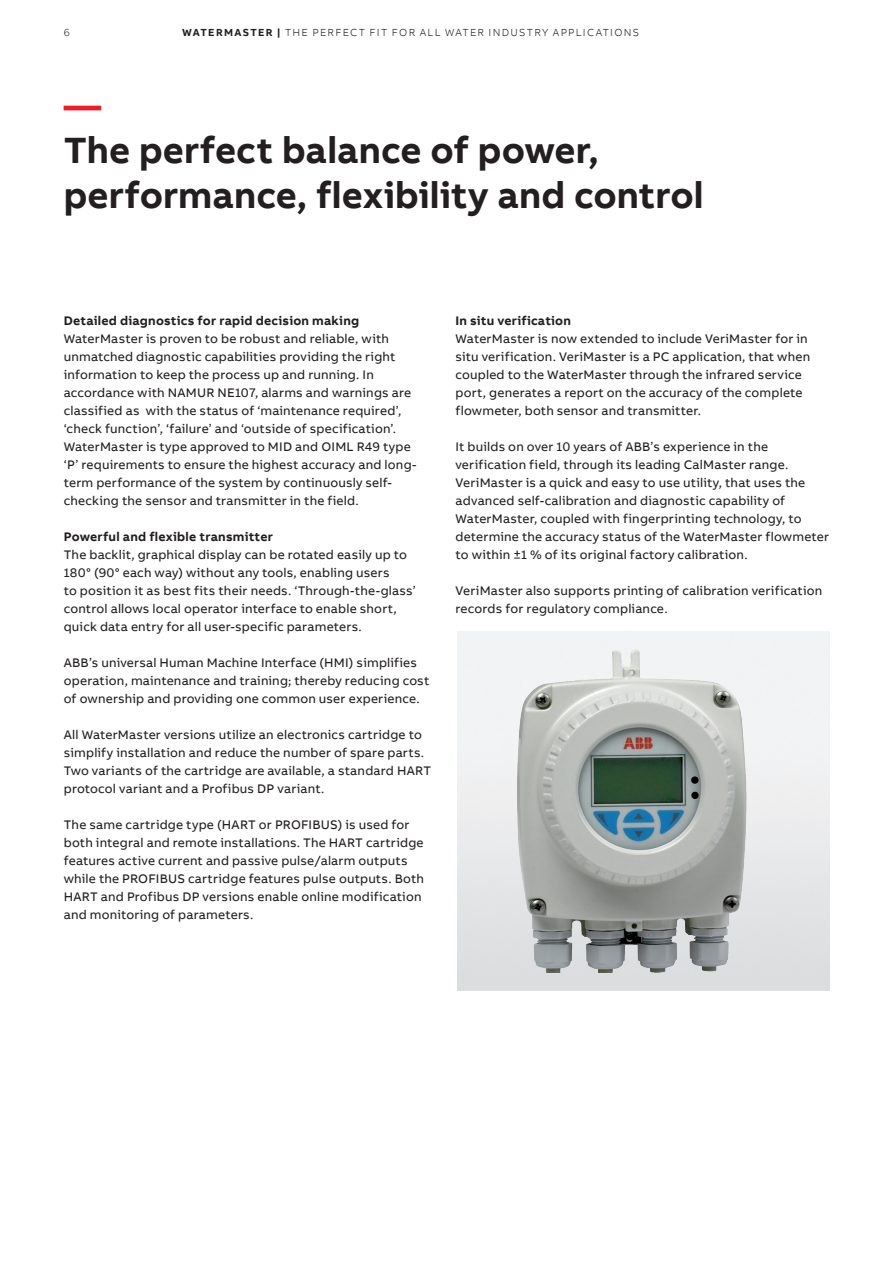
<style>
.page{position:relative;width:893px;height:1263px;background:#fff}
.page>*{position:absolute;margin:0;border:0;box-sizing:border-box;transform-origin:0 0}
.Headline_L_25pt_30pt{font:700 37.5px/45px "AB Bvoice";color:#231f20}
.Headline_L_25pt_30pt-2{font:700 37.5px "AB Bvoice";color:#ee1c28}
.Copytext_8_5pt_12pt{font:12.75px/18px "AB Bvoice";letter-spacing:.015em;color:#231f20}
.Paragraph_Title_8_5p{font:700 12.75px "AB Bvoice";letter-spacing:.02em;color:#231f20}
.t1{font:300 10.5px "AB Bvoice";letter-spacing:.12em;color:#231f20}
.s1{font-weight:700}
</style>
<div class="page">
<img style="left:511px;top:649px;width:246px;height:324px">
<p class="t1" style="left:64px;top:26px;width:8px">6</p>
<p class="t1" style="left:182px;top:26px;width:459px"><span class="s1">WATERMASTER |</span> THE PERFECT FIT FOR ALL WATER INDUSTRY APPLICATIONS</p>
<p class="Headline_L_25pt_30pt-2" style="left:64px;top:81px;width:39px">—</p>
<p class="Headline_L_25pt_30pt" style="left:64px;top:128px;width:641px">The perfect balance of power, performance, flexibility and control</p>
<p class="Paragraph_Title_8_5p" style="left:64px;top:312px;width:297px">Detailed diagnostics for rapid decision making</p>
<p class="Copytext_8_5pt_12pt" style="left:64px;top:330px;width:354px">WaterMaster is proven to be robust and reliable, with unmatched diagnostic capabilities providing the right information to keep the process up and running. In accordance with NAMUR NE107, alarms and warnings are classified as with the status of ‘maintenance required’, ‘check function’, ‘failure’ and ‘outside of specification’.<br>WaterMaster is type approved to MID and OIML R49 type ‘P’ requirements to ensure the highest accuracy and long&shy;term performance of the system by continuously self&shy;checking the sensor and transmitter in the field.</p>
<p class="Paragraph_Title_8_5p" style="left:64px;top:528px;width:211px">Powerful and flexible transmitter</p>
<p class="Copytext_8_5pt_12pt" style="left:64px;top:546px;width:354px">The backlit, graphical display can be rotated easily up to 180° (90° each way) without any tools, enabling users<br>to position it as best fits their needs. ‘Through-the-glass’ control allows local operator interface to enable short, quick data entry for all user-specific parameters.</p>
<p class="Copytext_8_5pt_12pt" style="left:64px;top:654px;width:367px">ABB’s universal Human Machine Interface (HMI) simplifies operation, maintenance and training; thereby reducing cost of ownership and providing one common user experience.</p>
<p class="Copytext_8_5pt_12pt" style="left:64px;top:726px;width:369px">All WaterMaster versions utilize an electronics cartridge to simplify installation and reduce the number of spare parts.<br>Two variants of the cartridge are available, a standard HART protocol variant and a Profibus DP variant.</p>
<p class="Copytext_8_5pt_12pt" style="left:64px;top:816px;width:362px">The same cartridge type (HART or PROFIBUS) is used for both integral and remote installations. The HART cartridge features active current and passive pulse/alarm outputs while the PROFIBUS cartridge features pulse outputs. Both HART and Profibus DP versions enable online modification and monitoring of parameters.</p>
<p class="Paragraph_Title_8_5p" style="left:455px;top:312px;width:117px">In situ verification</p>
<p class="Copytext_8_5pt_12pt" style="left:455px;top:330px;width:356px">WaterMaster is now extended to include VeriMaster for in situ verification. VeriMaster is a PC application, that when coupled to the WaterMaster through the infrared service port, generates a report on the accuracy of the complete flowmeter, both sensor and transmitter.</p>
<p class="Copytext_8_5pt_12pt" style="left:455px;top:438px;width:375px">It builds on over 10 years of ABB’s experience in the verification field, through its leading CalMaster range.<br>VeriMaster is a quick and easy to use utility, that uses the advanced self-calibration and diagnostic capability of WaterMaster, coupled with fingerprinting technology, to determine the accuracy status of the WaterMaster flowmeter to within ±1 % of its original factory calibration.</p>
<p class="Copytext_8_5pt_12pt" style="left:455px;top:582px;width:368px">VeriMaster also supports printing of calibration verification records for regulatory compliance.</p>
</div>
